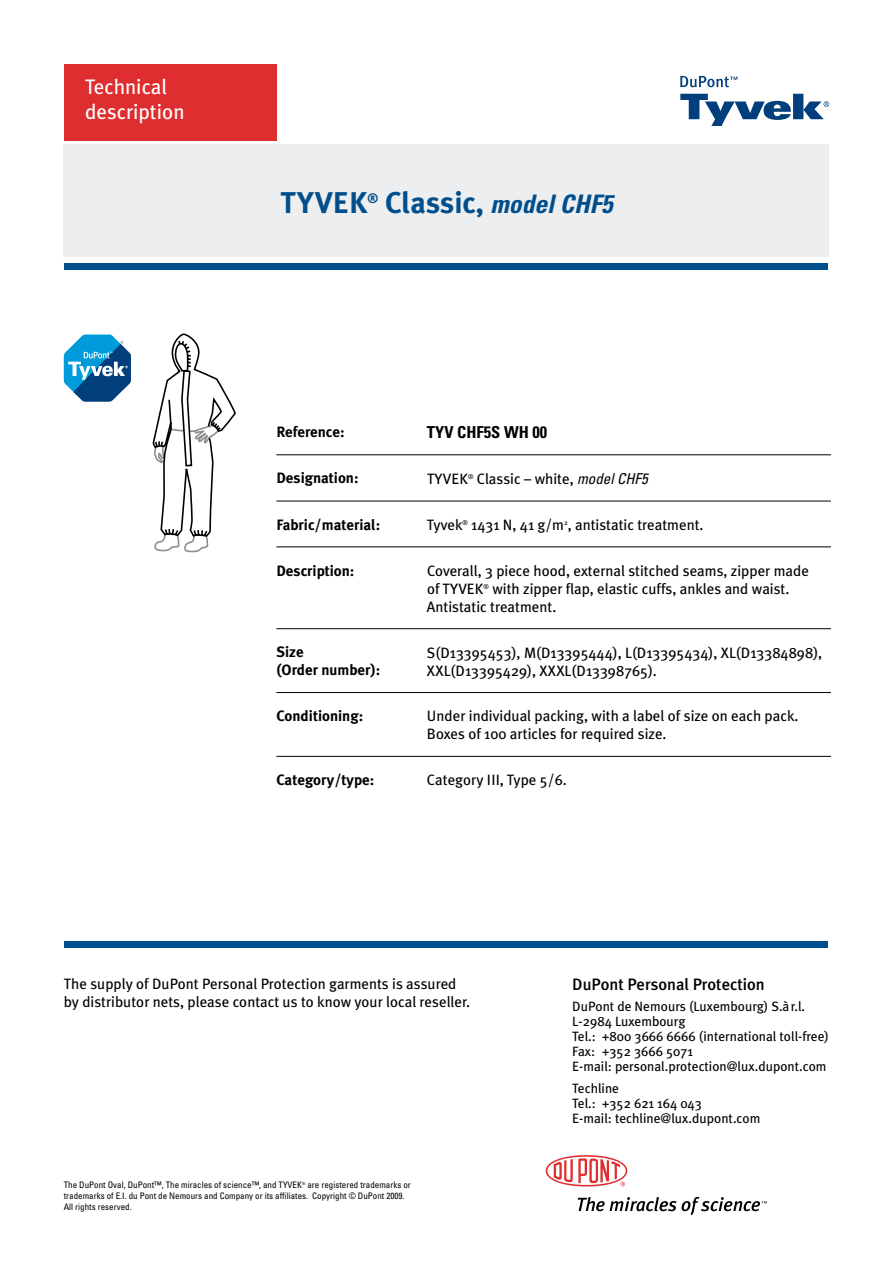
<style>
.page{position:relative;width:893px;height:1263px;background:#fff}
.page>*{position:absolute;margin:0;border:0;box-sizing:border-box;transform-origin:0 0}
.t1{font:700 30px "Meta Plus";letter-spacing:.015em;color:#004e8c}
.t2{font:italic 700 condensed 25.5px "Univers";color:#004e8c}
.t3{font:21px/25.2px "Meta Plus";color:#fff}
.t4{font:500 16.5px "Meta Plus";color:#000}
.t5{font:700 condensed 16.5px "Univers";color:#000}
.t6{font:15px/18px "Meta Plus";color:#000}
.t7{font:700 15px/18px "Meta Plus";color:#000}
.t8{font:13.5px/15px "Meta Plus";color:#000}
.t9{font:700 13.5px "Meta Plus";color:#004e8c}
.t10{font:condensed 9px/10.8px "Univers";color:#000}
.t11{font:6.75px "Meta Plus";color:#000}
.s1{font-family:"Meta Plus";font-style:normal;font-stretch:normal;font-size:30px}
.s2{font-family:"Univers";font-style:italic;font-stretch:condensed}
</style>
<div class="page">
<svg style="left:152px;top:333px;width:84px;height:219px"></svg>
<svg style="left:680px;top:76px;width:57px;height:11px"></svg>
<svg style="left:680px;top:94px;width:149px;height:32px"></svg>
<div style="left:65px;top:263px;width:763px;height:7px;background:#004e8c"></div>
<div style="left:65px;top:941px;width:763px;height:7px;background:#004e8c"></div>
<svg style="left:64px;top:334px;width:67px;height:68px"></svg>
<svg style="left:546px;top:1155px;width:81px;height:31px"></svg>
<svg style="left:578px;top:1197px;width:189px;height:18px"></svg>
<div style="left:64px;top:64px;width:212px;height:76px;background:#df2e2f"></div>
<div style="left:64px;top:145px;width:765px;height:112px;background:#edeeef"></div>
<hr style="left:276px;top:454px;width:151px;height:1px;background:#000">
<hr style="left:427px;top:454px;width:404px;height:1px;background:#000">
<hr style="left:276px;top:501px;width:151px;height:1px;background:#000">
<hr style="left:427px;top:501px;width:404px;height:1px;background:#000">
<hr style="left:276px;top:546px;width:151px;height:1px;background:#000">
<hr style="left:427px;top:546px;width:404px;height:1px;background:#000">
<hr style="left:276px;top:628px;width:151px;height:1px;background:#000">
<hr style="left:427px;top:628px;width:404px;height:1px;background:#000">
<hr style="left:276px;top:692px;width:151px;height:1px;background:#000">
<hr style="left:427px;top:692px;width:404px;height:1px;background:#000">
<hr style="left:276px;top:756px;width:151px;height:1px;background:#000">
<hr style="left:427px;top:756px;width:404px;height:1px;background:#000">
<h3 class="t3" style="left:85px;top:74px;width:101px">Technical description</h3>
<h1 class="t1" style="left:281px;top:185px;width:88px">TYVEK</h1>
<p class="t9" style="left:367px;top:190px;width:12px">®</p>
<h2 class="t2" style="left:385px;top:188px;width:229px"><span class="s1">Classic,</span> model CHF5</h2>
<p class="t7" style="left:276px;top:422px;width:70px">Reference:</p>
<p class="t5" style="left:427px;top:422px;width:122px">TYV CHF5S WH 00</p>
<p class="t7" style="left:276px;top:469px;width:84px">Designation:</p>
<p class="t6" style="left:427px;top:470px;width:43px">TYVEK</p>
<p class="t11" style="left:468px;top:473px;width:7px">®</p>
<p class="t6" style="left:477px;top:470px;width:173px">Classic – white, <span class="s2">model CHF5</span></p>
<p class="t7" style="left:276px;top:515px;width:105px">Fabric/material:</p>
<p class="t6" style="left:427px;top:515px;width:37px">Tyvek</p>
<p class="t11" style="left:462px;top:519px;width:7px">®</p>
<p class="t6" style="left:471px;top:515px;width:234px">1431 N, 41 g/m , antistatic treatment.</p>
<p class="t11" style="left:564px;top:519px;width:5px">2</p>
<p class="t7" style="left:276px;top:561px;width:80px">Description:</p>
<p class="t6" style="left:427px;top:561px;width:383px">Coverall, 3 piece hood, external stitched seams, zipper made of TYVEK</p>
<p class="t6" style="left:427px;top:579px;width:364px;text-indent:65px">with zipper flap, elastic cuffs, ankles and waist.<br>Antistatic treatment.</p>
<p class="t11" style="left:484px;top:582px;width:7px">®</p>
<p class="t7" style="left:276px;top:643px;width:105px">Size<br>(Order number):</p>
<p class="t6" style="left:427px;top:643px;width:397px">S(D13395453), M(D13395444), L(D13395434), XL(D13384898),<br>XXL(D13395429), XXXL(D13398765).</p>
<p class="t7" style="left:276px;top:707px;width:88px">Conditioning:</p>
<p class="t6" style="left:427px;top:707px;width:373px">Under individual packing, with a label of size on each pack.<br>Boxes of 100 articles for required size.</p>
<p class="t7" style="left:276px;top:771px;width:100px">Category/type:</p>
<p class="t6" style="left:427px;top:771px;width:141px">Category III, Type 5/6.</p>
<p class="t6" style="left:64px;top:974px;width:408px">The supply of DuPont Personal Protection garments is assured by distributor nets, please contact us to know your local reseller.</p>
<p class="t4" style="left:572px;top:975px;width:194px">DuPont Personal Protection</p>
<p class="t8" style="left:572px;top:999px;width:258px">DuPont de Nemours (Luxembourg) S.àr.l.<br>L-2984 Luxembourg<br>Tel.: +800 3666 6666 (international toll-free)<br>Fax: +352 3666 5071<br>E-mail: personal.protection@lux.dupont.com</p>
<p class="t8" style="left:572px;top:1080px;width:190px">Techline<br>Tel.: +352 621 164 043<br>E-mail: techline@lux.dupont.com</p>
<p class="t10" style="left:64px;top:1179px;width:349px">The DuPont Oval, DuPont™, The miracles of science™, and Tyvek<sup>®</sup> are registered trademarks or trademarks of E.I. du Pont de Nemours and Company or its affiliates. Copyright © DuPont 2009.<br>All rights reserved.</p>
</div>
